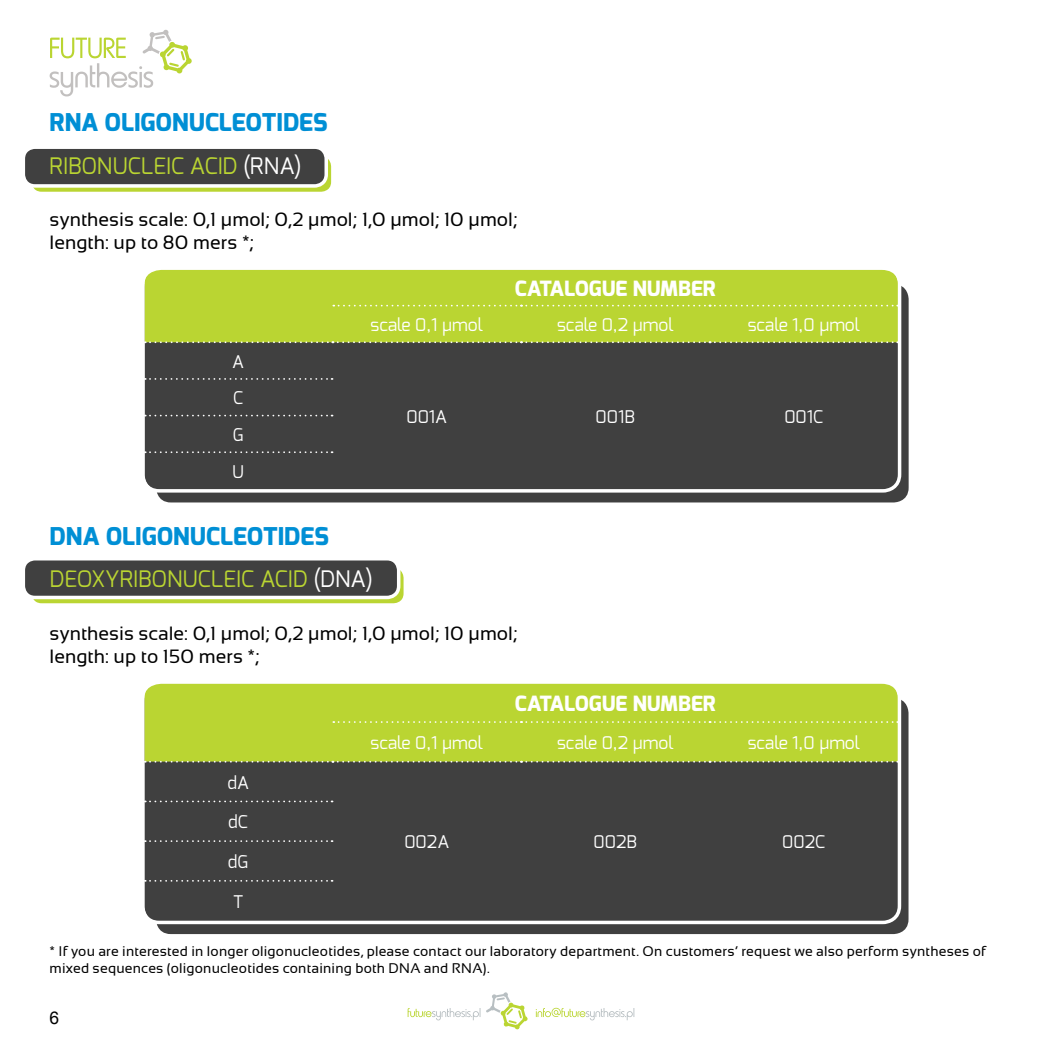
<style>
.page{position:relative;width:1042px;height:1042px;background:#fff}
.page>*{position:absolute;margin:0;border:0;box-sizing:border-box;transform-origin:0 0}
.t1{font:800 24.5px "Exo";color:#008fd5}
.t2{font:22.75px "Exo";color:#bad532}
.t3{font:800 21px "Exo";color:#fff}
.t4{font:19.25px/22.8px "Sansation";color:#000}
.t5{font:17.5px/36.6px "Exo";color:#fff;text-align:justify}
.t6{font:17.5px "Arial";color:#000}
.t7{font:14px/17.5px "Sansation";letter-spacing:.015em;color:#000}
.s1{color:#fff}
</style>
<div class="page">
<svg style="left:486px;top:992px;width:42px;height:37px"></svg>
<svg style="left:536px;top:1008px;width:98px;height:12px"></svg>
<svg style="left:408px;top:1008px;width:72px;height:12px"></svg>
<div style="left:156px;top:698px;width:752px;height:236px;background:#404040;border-radius:15px"></div>
<div style="left:146px;top:684px;width:750px;height:77px;background:#bad532"></div>
<div style="left:141px;top:679px;width:760px;height:245px;border:4px solid #fff;border-radius:17px"></div>
<div style="left:156px;top:284px;width:752px;height:218px;background:#404040;border-radius:15px"></div>
<div style="left:146px;top:270px;width:750px;height:71px;background:#bad532"></div>
<div style="left:141px;top:265px;width:760px;height:227px;border:4px solid #fff;border-radius:17px"></div>
<div style="left:32px;top:156px;width:299px;height:36px;background:#bad532;border-radius:10px"></div>
<div style="left:23px;top:147px;width:303px;height:39px;background:#404040;border-radius:12px"></div>
<div style="left:22px;top:145px;width:306px;height:43px;border:4px solid #fff;border-radius:12px"></div>
<svg style="left:32px;top:568px;width:371px;height:35px;fill:#bad532"></svg>
<div style="left:23px;top:559px;width:376px;height:38px;background:#404040;border-radius:12px"></div>
<div style="left:22px;top:557px;width:378px;height:42px;border:4px solid #fff;border-radius:12px"></div>
<svg style="left:50px;top:29px;width:142px;height:67px"></svg>
<svg style="left:333px;top:305px;width:565px;height:1px"></svg>
<svg style="left:145px;top:341px;width:753px;height:2px"></svg>
<svg style="left:145px;top:378px;width:187px;height:2px"></svg>
<svg style="left:145px;top:415px;width:187px;height:1px"></svg>
<svg style="left:145px;top:451px;width:187px;height:2px"></svg>
<svg style="left:333px;top:721px;width:565px;height:2px"></svg>
<svg style="left:145px;top:761px;width:753px;height:1px"></svg>
<svg style="left:145px;top:800px;width:187px;height:2px"></svg>
<svg style="left:145px;top:840px;width:187px;height:2px"></svg>
<svg style="left:145px;top:880px;width:187px;height:1px"></svg>
<h1 class="t1" style="left:50px;top:107px;width:280px">RNA OLIGONUCLEOTIDES</h1>
<h2 class="t2" style="left:50px;top:151px;width:254px">RIBONUCLEIC ACID <span class="s1">(RNA)</span></h2>
<h3 class="t4" style="left:50px;top:208px;width:469px">synthesis scale: 0,1 µmol; 0,2 µmol; 1,0 µmol; 10 µmol; length: up to 80 mers *;</h3>
<h3 class="t3" style="left:515px;top:275px;width:203px">CATALOGUE NUMBER</h3>
<p class="t5" style="left:370px;top:306px;width:114px">scale 0,1 µmol</p>
<p class="t5" style="left:557px;top:306px;width:118px">scale 0,2 µmol</p>
<p class="t5" style="left:747px;top:306px;width:114px">scale 1,0 µmol</p>
<p class="t5" style="left:232px;top:343px;width:13px">A</p>
<p class="t5" style="left:232px;top:380px;width:13px">C G U</p>
<p class="t5" style="left:406px;top:398px;width:42px">001A</p>
<p class="t5" style="left:595px;top:398px;width:41px">001B</p>
<p class="t5" style="left:784px;top:398px;width:40px">001C</p>
<h1 class="t1" style="left:50px;top:520px;width:281px">DNA OLIGONUCLEOTIDES</h1>
<h2 class="t2" style="left:50px;top:564px;width:325px">DEOXYRIBONUCLEIC ACID <span class="s1">(DNA)</span></h2>
<h3 class="t4" style="left:50px;top:622px;width:469px">synthesis scale: 0,1 µmol; 0,2 µmol; 1,0 µmol; 10 µmol; length: up to 150 mers *;</h3>
<h3 class="t3" style="left:515px;top:689px;width:203px">CATALOGUE NUMBER</h3>
<p class="t5" style="left:370px;top:724px;width:114px">scale 0,1 µmol</p>
<p class="t5" style="left:557px;top:724px;width:118px">scale 0,2 µmol</p>
<p class="t5" style="left:747px;top:724px;width:114px">scale 1,0 µmol</p>
<p class="t5" style="left:227px;top:764px;width:23px">dA</p>
<p class="t5" style="left:228px;top:803px;width:21px">dC</p>
<p class="t5" style="left:228px;top:843px;width:22px">dG</p>
<p class="t5" style="left:233px;top:883px;width:12px">T</p>
<p class="t7" style="left:50px;top:942px;width:938px">* If you are interested in longer oligonucleotides, please contact our laboratory department. On customers’ request we also perform syntheses of mixed sequences (oligonucleotides containing both DNA and RNA).</p>
<p class="t5" style="left:404px;top:823px;width:46px">002A</p>
<p class="t5" style="left:593px;top:823px;width:45px">002B</p>
<p class="t5" style="left:782px;top:823px;width:45px">002C</p>
<p class="t6" style="left:50px;top:1006px;width:11px">6</p>
</div>
